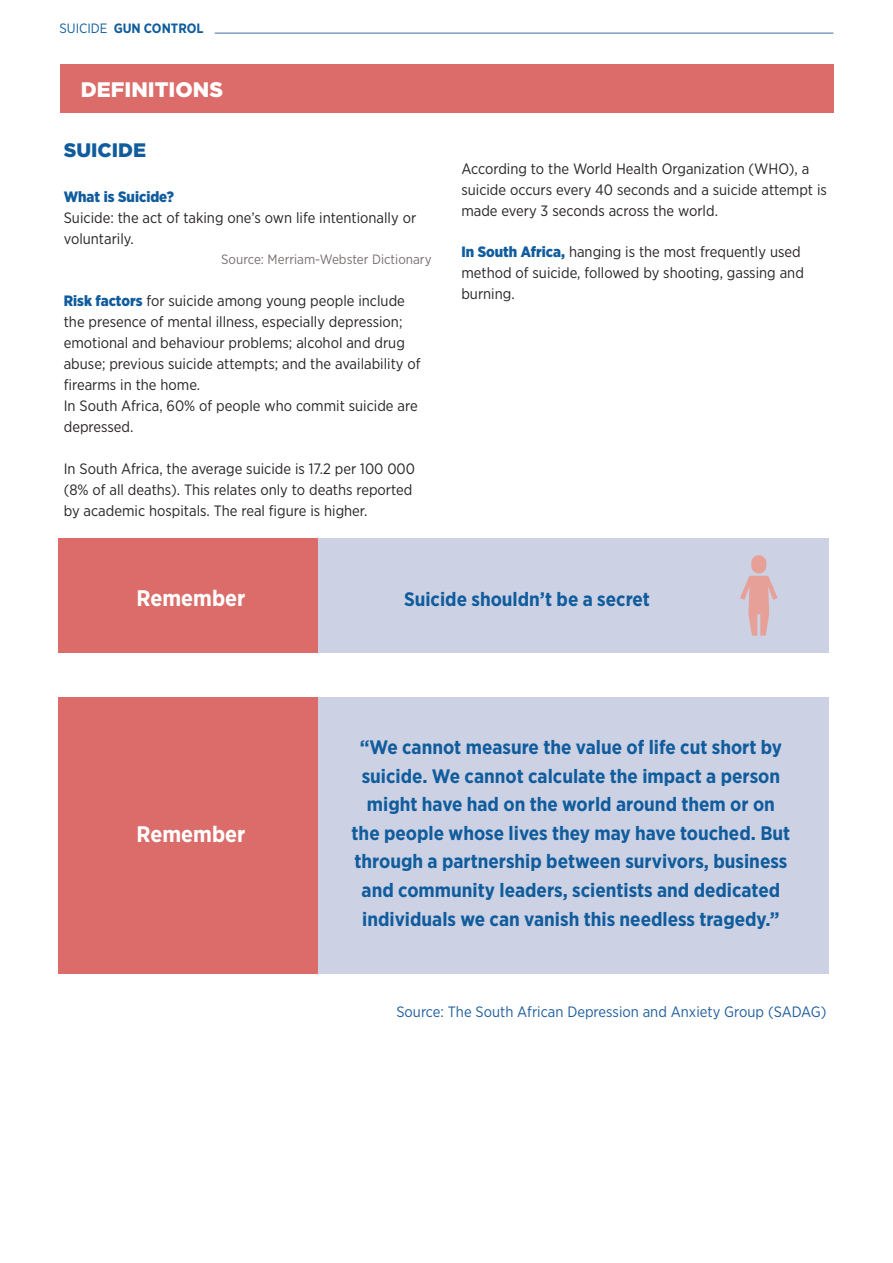
<style>
.page{position:relative;width:893px;height:1263px;background:#fff}
.page>*{position:absolute;margin:0;border:0;box-sizing:border-box;transform-origin:0 0}
.t1{font:700 22.5px "Gotham Narrow";color:#fff}
.t2{font:900 21px "Gotham";color:#fff}
.t3{font:700 19.5px/28.5px "Gotham Narrow";color:#105c9c;text-align:center}
.t4{font:900 19.5px "Gotham";color:#105c9c}
.t5{font:15px/21px "Gotham Narrow";color:#282425}
.t6{font:15px "Gotham Narrow";color:#215e9e}
.t7{font:900 15px "Gotham Narrow";color:#115c9d}
.t8{font:13.5px "Gotham Narrow";color:#787171}
.t9{font:700 13.5px "Gotham Narrow";color:#105c9c}
.s1{font-weight:400}
.s2{font-weight:900;color:#115c9d}
</style>
<div class="page">
<div style="left:60px;top:64px;width:773px;height:49px;background:#db6c69"></div>
<hr style="left:215px;top:33px;width:618px;height:1px;background:#406ba5">
<div style="left:318px;top:538px;width:511px;height:115px;background:#ccd1e4"></div>
<div style="left:58px;top:538px;width:260px;height:115px;background:#db6c69"></div>
<div style="left:751px;top:555px;width:15px;height:18px;background:#e7a097;border-radius:8px"></div>
<svg style="left:740px;top:576px;width:38px;height:60px"></svg>
<div style="left:318px;top:697px;width:511px;height:277px;background:#ccd1e4"></div>
<div style="left:58px;top:697px;width:260px;height:277px;background:#db6c69"></div>
<p class="t9" style="left:60px;top:20px;width:146px"><span class="s1">SUICIDE</span> GUN CONTROL</p>
<h2 class="t2" style="left:81px;top:75px;width:144px">DEFINITIONS</h2>
<h3 class="t4" style="left:64px;top:136px;width:84px">SUICIDE</h3>
<p class="t7" style="left:64px;top:187px;width:112px">What is Suicide?</p>
<p class="t5" style="left:64px;top:207px;width:354px">Suicide: the act of taking one’s own life intentionally or voluntarily.</p>
<p class="t8" style="left:221px;top:251px;width:212px">Source: Merriam-Webster Dictionary</p>
<p class="t5" style="left:64px;top:290px;width:358px"><span class="s2">Risk factors</span> for suicide among young people include the presence of mental illness, especially depression; emotional and behaviour problems; alcohol and drug abuse; previous suicide attempts; and the availability of firearms in the home.<br>In South Africa, 60% of people who commit suicide are depressed.</p>
<p class="t5" style="left:64px;top:458px;width:353px">In South Africa, the average suicide is 17.2 per 100 000 (8% of all deaths). This relates only to deaths reported by academic hospitals. The real figure is higher.</p>
<p class="t5" style="left:461px;top:158px;width:367px">According to the World Health Organization (WHO), a suicide occurs every 40 seconds and a suicide attempt is made every 3 seconds across the world.</p>
<p class="t5" style="left:461px;top:240px;width:344px"><span class="s2">In South Africa,</span> hanging is the most frequently used method of suicide, followed by shooting, gassing and burning.</p>
<h1 class="t1" style="left:137px;top:584px;width:110px">Remember</h1>
<h3 class="t3" style="left:404px;top:584px;width:247px">Suicide shouldn’t be a secret</h3>
<h1 class="t1" style="left:137px;top:820px;width:110px">Remember</h1>
<p class="t3" style="left:352px;top:733px;width:440px">“We cannot measure the value of life cut short by suicide. We cannot calculate the impact a person might have had on the world around them or on the people whose lives they may have touched. But through a partnership between survivors, business and community leaders, scientists and dedicated individuals we can vanish this needless tragedy.”</p>
<p class="t6" style="left:396px;top:1002px;width:432px">Source: The South African Depression and Anxiety Group (SADAG)</p>
</div>
